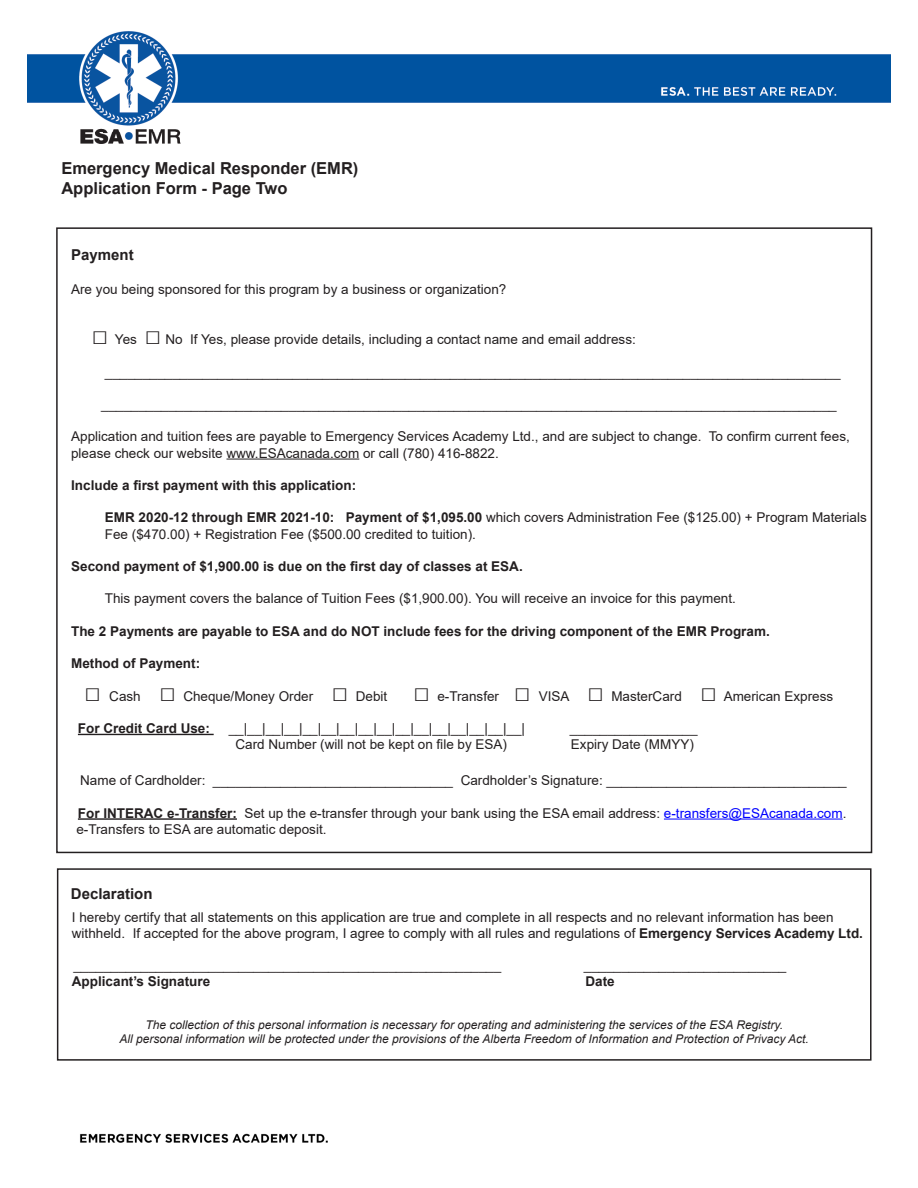
<style>
.page{position:relative;width:918px;height:1188px;background:#fff}
.page>*{position:absolute;margin:0;border:0;box-sizing:border-box;transform-origin:0 0}
.t1{font:700 16.5px "Arial";color:#231f20}
.t2{font:700 15px "Arial";color:#231f20}
.t3{font:13.5px/16.2px "Arial";color:#231f20}
.t4{font:700 13.5px "Arial";color:#231f20}
.t5{font:italic 12px "Arial";color:#231f20}
.s1{font-size:27px}
.s2{font-weight:700}
.s3{color:#00f}
</style>
<div class="page">
<img style="left:27px;top:31px;width:864px;height:1112px">
<div style="left:0;top:264px;width:918px;height:132px;background:#fff"></div>
<div style="left:0;top:396px;width:918px;height:132px;background:#fff"></div>
<div style="left:0;top:529px;width:918px;height:132px;background:#fff"></div>
<div style="left:0;top:661px;width:918px;height:132px;background:#fff"></div>
<div style="left:0;top:793px;width:918px;height:132px;background:#fff"></div>
<div style="left:0;top:925px;width:918px;height:132px;background:#fff"></div>
<div style="left:821px;top:1128px;width:38px;height:15px;background:#fff"></div>
<hr style="left:226px;top:459px;width:133px;height:1px;background:#231f20">
<hr style="left:78px;top:734px;width:136px;height:1px;background:#231f20">
<hr style="left:78px;top:818px;width:159px;height:2px;background:#231f20">
<hr style="left:664px;top:819px;width:179px;height:1px;background:#00f">
<div style="left:57px;top:868px;width:815px;height:193px;border:2px solid #231f20"></div>
<p class="t1" style="left:61px;top:157px;width:299px">Emergency Medical Responder (EMR)</p>
<p class="t1" style="left:61px;top:176px;width:228px">Application Form - Page Two</p>
<p class="t2" style="left:71px;top:244px;width:64px">Payment</p>
<p class="t3" style="left:71px;top:281px;width:437px">Are you being sponsored for this program by a business or organization?</p>
<p class="t3" style="left:92px;top:331px;width:545px"><span class="s1">□</span> Yes <span class="s1">□</span> No If Yes, please provide details, including a contact name and email address:</p>
<p class="t3" style="left:105px;top:364px;width:737px">__________________________________________________________________________________________________</p>
<p class="t3" style="left:101px;top:396px;width:737px">__________________________________________________________________________________________________</p>
<p class="t3" style="left:71px;top:428px;width:780px">Application and tuition fees are payable to Emergency Services Academy Ltd., and are subject to change. To confirm current fees, please check our website www.ESAcanada.com or call (780) 416-8822.</p>
<p class="t4" style="left:71px;top:476px;width:287px">Include a first payment with this application:</p>
<p class="t3" style="left:105px;top:509px;width:763px"><span class="s2">EMR 2020-12 through EMR 2021-10: Payment of $1,095.00</span> which covers Administration Fee ($125.00) + Program Materials<br>Fee ($470.00) + Registration Fee ($500.00 credited to tuition).</p>
<p class="t4" style="left:71px;top:557px;width:453px">Second payment of $1,900.00 is due on the first day of classes at ESA.</p>
<p class="t3" style="left:105px;top:590px;width:633px">This payment covers the balance of Tuition Fees ($1,900.00). You will receive an invoice for this payment.</p>
<p class="t4" style="left:71px;top:622px;width:700px">The 2 Payments are payable to ESA and do NOT include fees for the driving component of the EMR Program.</p>
<p class="t4" style="left:71px;top:654px;width:131px">Method of Payment:</p>
<p class="t3" style="left:85px;top:688px;width:750px"><span class="s1">□</span> Cash <span class="s1">□</span> Cheque/Money Order <span class="s1">□</span> Debit <span class="s1">□</span> e-Transfer <span class="s1">□</span> VISA <span class="s1">□</span> MasterCard <span class="s1">□</span> American Express</p>
<p class="t4" style="left:78px;top:719px;width:134px">For Credit Card Use:</p>
<p class="t3" style="left:229px;top:720px;width:298px">__|__|__|__|__|__|__|__|__|__|__|__|__|__|__|__|</p>
<p class="t3" style="left:570px;top:720px;width:129px">_________________</p>
<p class="t3" style="left:236px;top:736px;width:273px">Card Number (will not be kept on file by ESA)</p>
<p class="t3" style="left:571px;top:736px;width:125px">Expiry Date (MMYY)</p>
<p class="t3" style="left:80px;top:772px;width:768px">Name of Cardholder: ________________________________ Cardholder’s Signature: ________________________________</p>
<p class="t3" style="left:78px;top:805px;width:770px"><span class="s2">For INTERAC e-Transfer:</span> Set up the e-transfer through your bank using the ESA email address: <span class="s3">e-transfers@ESAcanada.com</span>.</p>
<p class="t3" style="left:76px;top:821px;width:252px">e-Transfers to ESA are automatic deposit.</p>
<p class="t2" style="left:71px;top:883px;width:83px">Declaration</p>
<p class="t3" style="left:72px;top:909px;width:793px">I hereby certify that all statements on this application are true and complete in all respects and no relevant information has been withheld. If accepted for the above program, I agree to comply with all rules and regulations of <span class="s2">Emergency Services Academy Ltd.</span></p>
<p class="t3" style="left:73px;top:957px;width:429px">_________________________________________________________</p>
<p class="t3" style="left:584px;top:957px;width:204px">___________________________</p>
<p class="t4" style="left:72px;top:972px;width:140px">Applicant’s Signature</p>
<p class="t4" style="left:585px;top:972px;width:31px">Date</p>
<p class="t5" style="left:145px;top:1017px;width:639px">The collection of this personal information is necessary for operating and administering the services of the ESA Registry.</p>
<p class="t5" style="left:119px;top:1031px;width:691px">All personal information will be protected under the provisions of the Alberta Freedom of Information and Protection of Privacy Act.</p>
</div>
